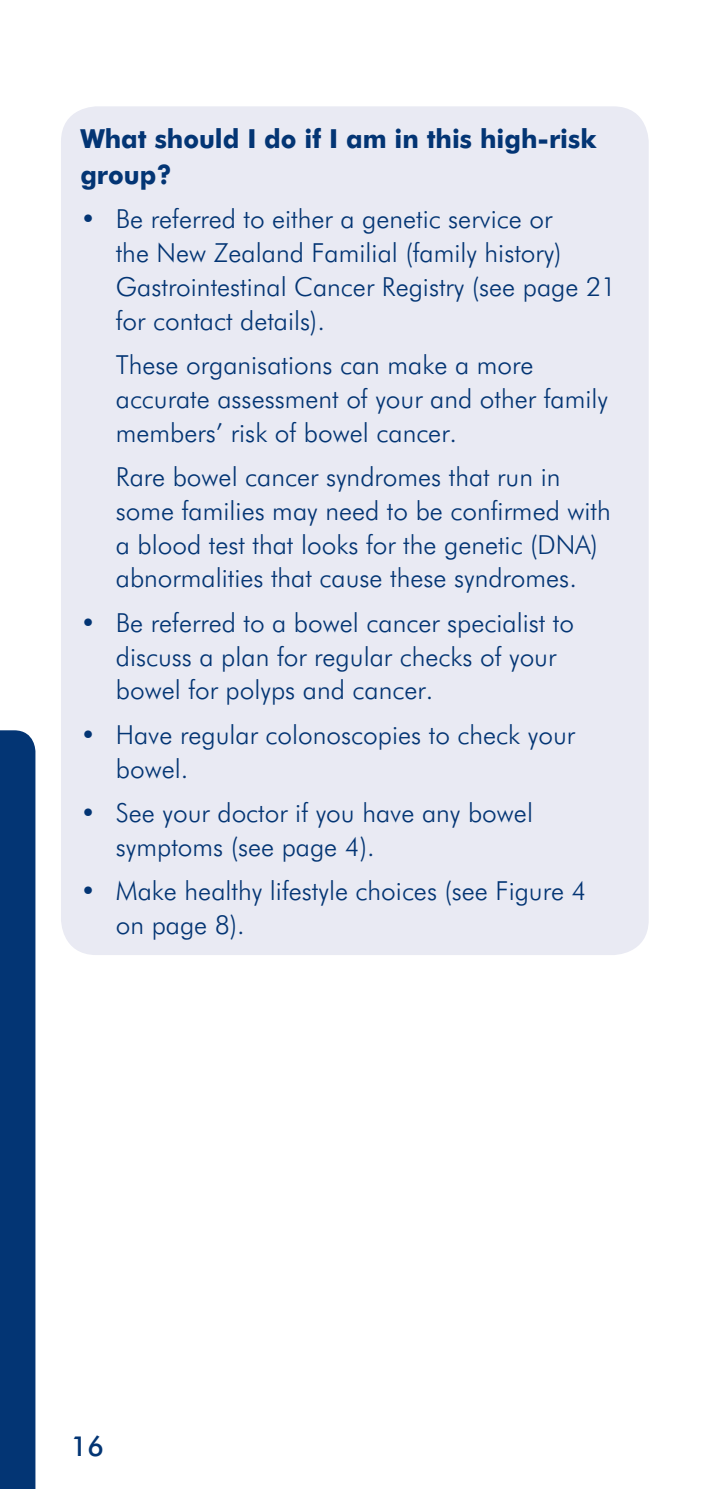
<style>
.page{position:relative;width:709px;height:1489px;background:#fff}
.page>*{position:absolute;margin:0;border:0;box-sizing:border-box;transform-origin:0 0}
.t1{font:500 27.5px "Futura GG";color:#033574}
.t2{font:300 26.25px/33.8px "Futura GG";color:#033574}
.t3{font:700 26.25px/36.2px "Futura GG";color:#033574;scale:.96 1}
</style>
<div class="page">
<div style="left:61px;top:106px;width:587px;height:849px;background:#e9eaf3;border-radius:35px"></div>
<div style="left:0;top:730px;width:35px;height:758px;background:#033574"></div>
<p class="t3" style="left:80px;top:120px;width:539px">What should I do if I am in this high-risk group?</p>
<p class="t2" style="left:116px;top:202px;width:502px;text-indent:-35px">• Be referred to either a genetic service or<br>the New Zealand Familial (family history)<br>Gastrointestinal Cancer Registry (see page 21 for contact details).</p>
<p class="t2" style="left:116px;top:347px;width:494px">These organisations can make a more accurate assessment of your and other family members’ risk of bowel cancer.</p>
<p class="t2" style="left:116px;top:459px;width:496px">Rare bowel cancer syndromes that run in some families may need to be confirmed with a blood test that looks for the genetic (DNA) abnormalities that cause these syndromes.</p>
<p class="t2" style="left:116px;top:605px;width:460px;text-indent:-35px">• Be referred to a bowel cancer specialist to discuss a plan for regular checks of your bowel for polyps and cancer.</p>
<p class="t2" style="left:116px;top:717px;width:461px;text-indent:-35px">• Have regular colonoscopies to check your bowel.</p>
<p class="t2" style="left:116px;top:795px;width:419px;text-indent:-35px">• See your doctor if you have any bowel symptoms (see page 4).</p>
<p class="t2" style="left:116px;top:873px;width:472px;text-indent:-35px">• Make healthy lifestyle choices (see Figure 4 on page 8).</p>
<p class="t1" style="left:71px;top:1429px;width:35px">16</p>
</div>
